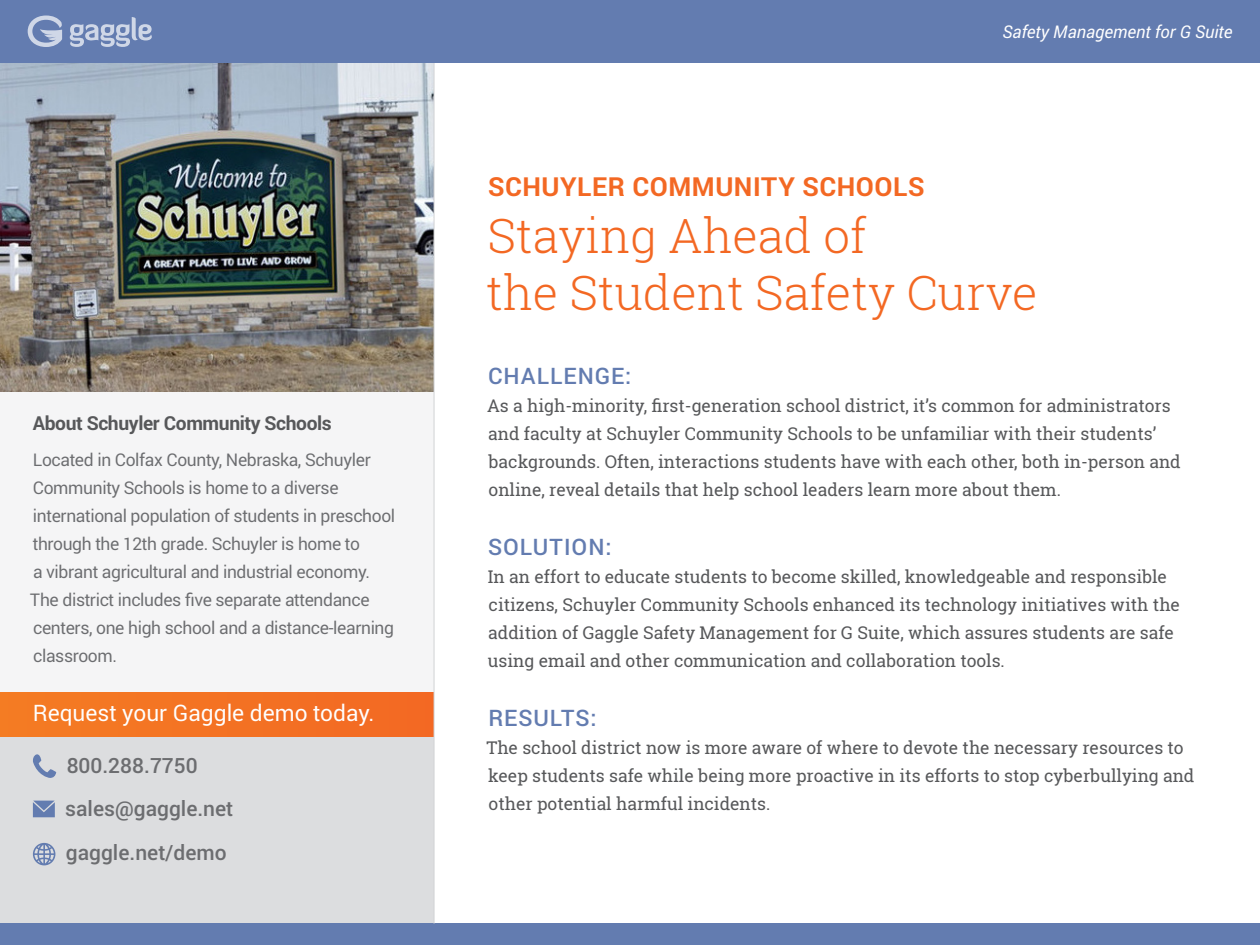
<style>
.page{position:relative;width:1260px;height:945px;background:#fff}
.page>*{position:absolute;margin:0;border:0;box-sizing:border-box;transform-origin:0 0}
.t1{font:300 47.25px/56.7px "Roboto Slab";color:#f36823}
.t2{font:700 26.25px "Roboto";letter-spacing:.02em;color:#f36823}
.t3{font:500 22.75px "Roboto";letter-spacing:.04em;color:#637cb0}
.t4{font:22.75px "Roboto";color:#fff}
.t5{font:500 21px "Roboto";color:#6c6d70}
.t6{font:700 19.25px "Roboto";letter-spacing:-.02em;color:#57585a}
.t7{font:17.5px/28px "Roboto Slab";color:#57585a}
.t8{font:17.5px/28px "Roboto";letter-spacing:-.02em;color:#6c6d70}
.t9{font:italic 17.5px "Roboto";color:#fff}
</style>
<div class="page">
<div style="left:0;top:257px;width:434px;height:436px;background:#f5f5f6"></div>
<div style="left:0;top:713px;width:434px;height:232px;background:#dcdddf"></div>
<img style="left:0;top:62px;width:434px;height:330px">
<div style="left:0;top:924px;width:1260px;height:21px;background:#637cb0"></div>
<div style="left:0;top:0;width:1260px;height:62px;background:#637cb0"></div>
<div style="left:0;top:693px;width:434px;height:43px;background:#f47223"></div>
<svg style="left:33px;top:754px;width:23px;height:24px"></svg>
<svg style="left:33px;top:801px;width:22px;height:16px"></svg>
<svg style="left:33px;top:843px;width:22px;height:22px"></svg>
<hr style="left:434px;top:63px;width:1px;height:861px;background:#d1d2d4">
<svg style="left:28px;top:16px;width:35px;height:31px"></svg>
<svg style="left:70px;top:17px;width:82px;height:30px"></svg>
<p class="t6" style="left:33px;top:410px;width:301px">About Schuyler Community Schools</p>
<p class="t8" style="left:30px;top:445px;width:367px">Located in Colfax County, Nebraska, Schuyler Community Schools is home to a diverse international population of students in preschool through the 12th grade. Schuyler is home to<br>a vibrant agricultural and industrial economy.<br>The district includes five separate attendance centers, one high school and a distance-learning classroom.</p>
<p class="t4" style="left:33px;top:697px;width:343px">Request your Gaggle demo today.</p>
<p class="t5" style="left:67px;top:751px;width:133px">800.288.7750</p>
<p class="t5" style="left:65px;top:794px;width:169px">sales@gaggle.net</p>
<p class="t5" style="left:66px;top:838px;width:162px">gaggle.net/demo</p>
<p class="t9" style="left:1002px;top:22px;width:232px">Safety Management for G Suite</p>
<p class="t2" style="left:488px;top:169px;width:438px">SCHUYLER COMMUNITY SCHOOLS</p>
<p class="t1" style="left:486px;top:206px;width:553px">Staying Ahead of<br>the Student Safety Curve</p>
<p class="t3" style="left:488px;top:361px;width:145px">CHALLENGE:</p>
<p class="t7" style="left:487px;top:392px;width:695px">As a high-minority, first-generation school district, it’s common for administrators and faculty at Schuyler Community Schools to be unfamiliar with their students’ backgrounds. Often, interactions students have with each other, both in-person and online, reveal details that help school leaders learn more about them.</p>
<p class="t3" style="left:488px;top:531px;width:125px">SOLUTION:</p>
<p class="t7" style="left:488px;top:563px;width:693px">In an effort to educate students to become skilled, knowledgeable and responsible citizens, Schuyler Community Schools enhanced its technology initiatives with the addition of Gaggle Safety Management for G Suite, which assures students are safe using email and other communication and collaboration tools.</p>
<p class="t3" style="left:488px;top:702px;width:110px">RESULTS:</p>
<p class="t7" style="left:486px;top:733px;width:710px">The school district now is more aware of where to devote the necessary resources to keep students safe while being more proactive in its efforts to stop cyberbullying and other potential harmful incidents.</p>
</div>
